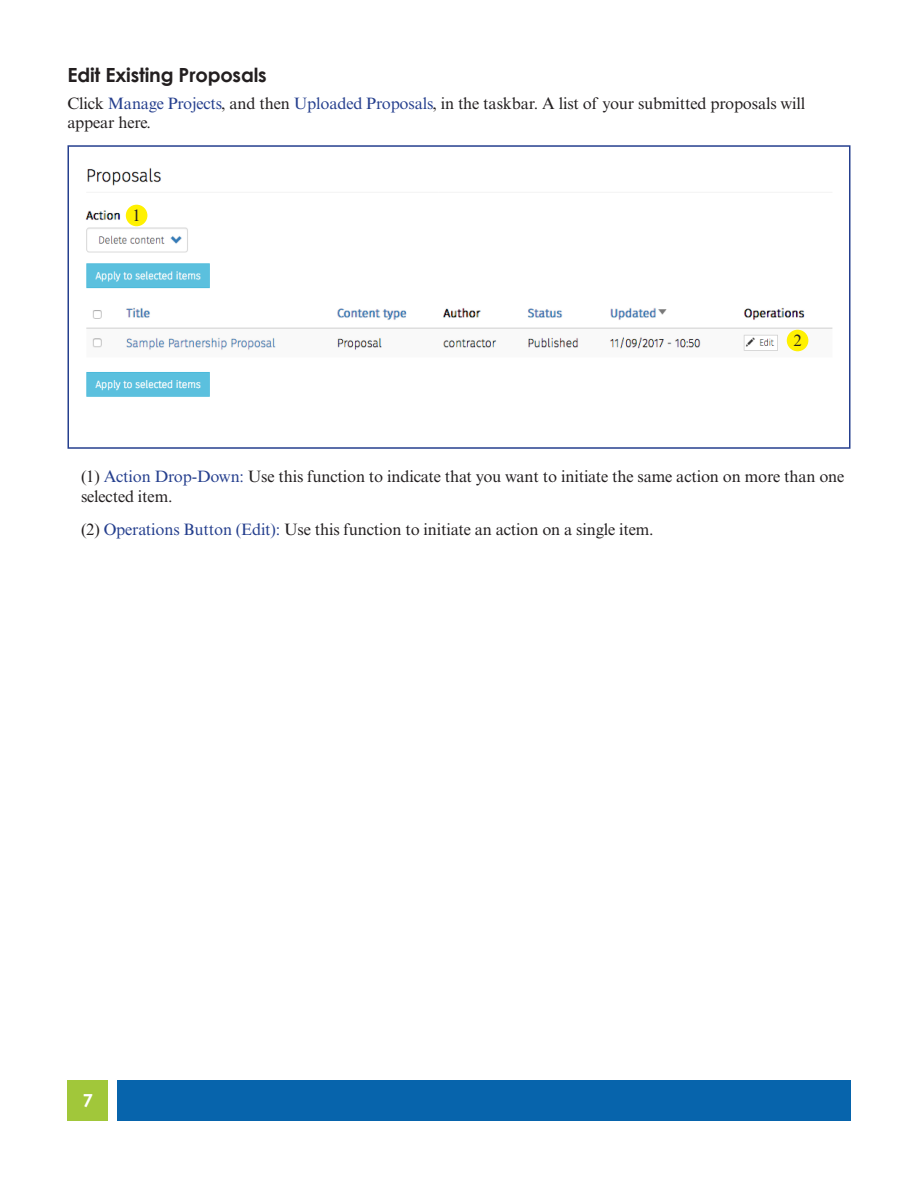
<style>
.page{position:relative;width:918px;height:1188px;background:#fff}
.page>*{position:absolute;margin:0;border:0;box-sizing:border-box;transform-origin:0 0}
.Sub_Heads{font:700 19.5px "Century Gothic";letter-spacing:-.01em;color:#231f20}
.t1{font:700 18px "Century Gothic";color:#fff}
.body_text{font:16.5px/19.8px "Times New Roman MT Std";letter-spacing:-.01em;color:#231f20}
.s1{color:#253f8e}
</style>
<div class="page">
<div style="left:68px;top:1080px;width:40px;height:40px;background:#a1c73a"></div>
<div style="left:117px;top:1080px;width:733px;height:40px;background:#0764ac"></div>
<img style="left:85px;top:168px;width:748px;height:229px">
<div style="left:68px;top:145px;width:782px;height:304px;border:2px solid #253f8e"></div>
<div style="left:126px;top:205px;width:21px;height:21px;background:#fff101;border-radius:50%"></div>
<div style="left:787px;top:330px;width:21px;height:21px;background:#fff101;border-radius:50%"></div>
<p class="Sub_Heads" style="left:68px;top:63px;width:201px">Edit Existing Proposals</p>
<p class="body_text" style="left:68px;top:93px;width:739px">Click <span class="s1">Manage Projects</span>, and then <span class="s1">Uploaded Proposals</span>, in the taskbar. A list of your submitted proposals will appear here.</p>
<p class="body_text" style="left:132px;top:206px;width:10px">1</p>
<p class="body_text" style="left:793px;top:331px;width:10px">2</p>
<p class="body_text" style="left:81px;top:467px;width:765px">(1) <span class="s1">Action Drop-Down:</span> Use this function to indicate that you want to initiate the same action on more than one selected item.</p>
<p class="body_text" style="left:81px;top:520px;width:574px">(2) <span class="s1">Operations Button (Edit):</span> Use this function to initiate an action on a single item.</p>
<p class="t1" style="left:83px;top:1090px;width:12px">7</p>
</div>
